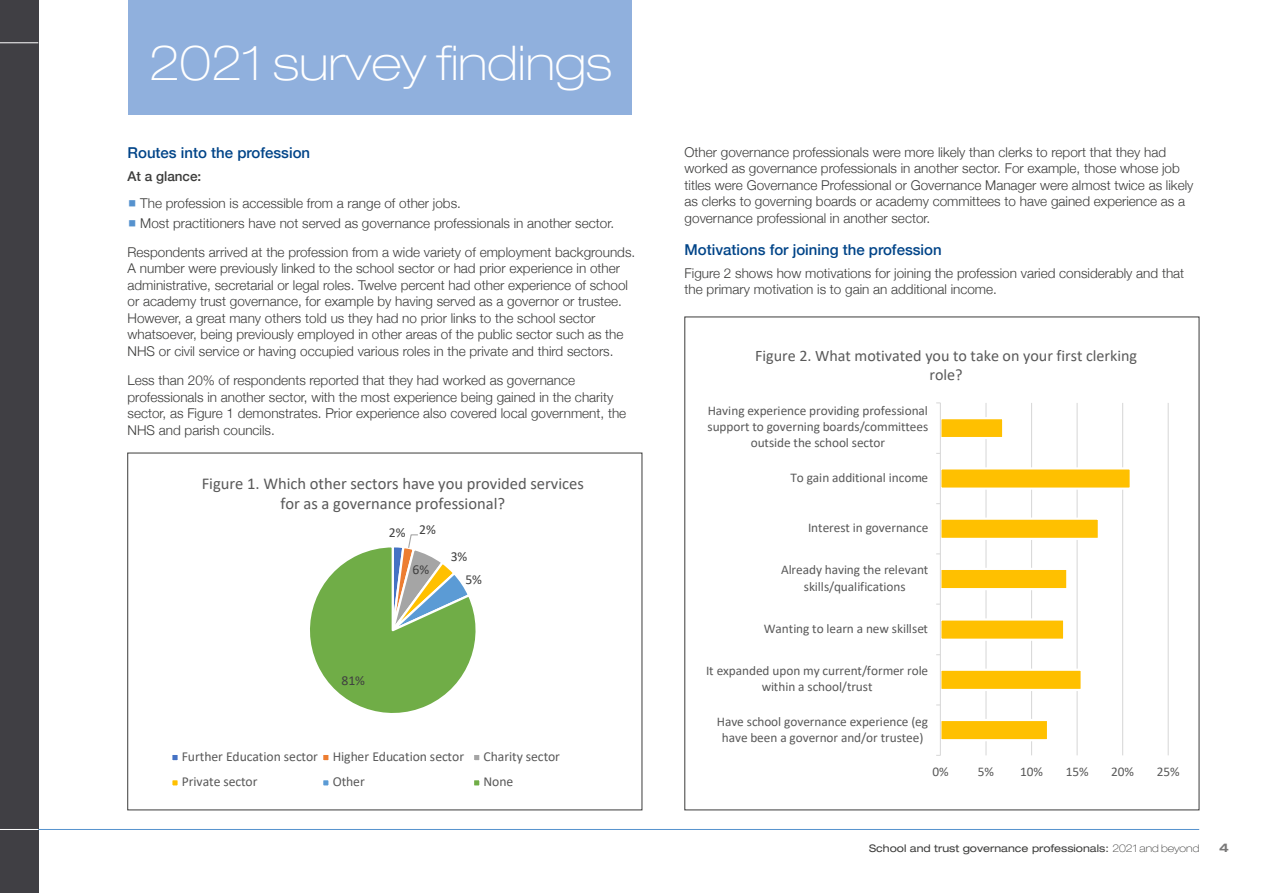
<style>
.page{position:relative;width:1263px;height:893px;background:#fff}
.page>*{position:absolute;margin:0;border:0;box-sizing:border-box;transform-origin:0 0}
._1__Large_Page_Heade{font:100 expanded 48px "Helvetica Neue";color:#fff}
.t1{font:16.5px/20.1px "Calibri";color:#595959;text-align:center}
.t2{font:16.05px/19.5px "Calibri";color:#595959;text-align:center}
._5__Subs_Level_1{font:500 15px "Helvetica Neue";color:#048}
.t3{font:13.65px "Calibri";color:#595959}
.t4{font:13.65px/22.4px "Calibri";color:#404040}
._4__Main_Text{font:300 13.5px/16.5px "Helvetica Neue";color:#3c3c3b}
._4__Main_Text-2{font:500 13.5px "Helvetica Neue";color:#3c3c3b}
.t5{font:13.2px/16px "Calibri";color:#595959;text-align:center}
.t6{font:700 expanded 12px "Helvetica Neue";color:#797878}
.t7{font:expanded 10.5px "Helvetica Neue";color:#3c3c3b}
.s1{color:#5692ce}
.s2{font-weight:100}
</style>
<div class="page">
<div style="left:0;top:0;width:38px;height:893px;background:#403f44"></div>
<hr style="left:38px;top:829px;width:1161px;height:1px;background:#5692ce">
<hr style="left:0;top:829px;width:38px;height:1px;background:#fff">
<hr style="left:0;top:43px;width:38px;height:1px;background:#fff">
<svg style="left:310px;top:534px;width:166px;height:179px"></svg>
<div style="left:171px;top:754px;width:8px;height:7px;background:#4472c4"></div>
<div style="left:170px;top:753px;width:10px;height:9px;border:2px solid #fff"></div>
<div style="left:322px;top:754px;width:8px;height:7px;background:#ed7d31"></div>
<div style="left:321px;top:753px;width:10px;height:9px;border:2px solid #fff"></div>
<div style="left:473px;top:754px;width:7px;height:7px;background:#a5a5a5"></div>
<div style="left:472px;top:753px;width:9px;height:9px;border:2px solid #fff"></div>
<div style="left:171px;top:779px;width:8px;height:8px;background:#ffc000"></div>
<div style="left:170px;top:778px;width:10px;height:10px;border:2px solid #fff"></div>
<div style="left:322px;top:779px;width:8px;height:8px;background:#5b9bd5"></div>
<div style="left:321px;top:778px;width:10px;height:10px;border:2px solid #fff"></div>
<div style="left:473px;top:779px;width:7px;height:8px;background:#70ad47"></div>
<div style="left:472px;top:778px;width:9px;height:10px;border:2px solid #fff"></div>
<hr style="left:985px;top:403px;width:1px;height:352px;background:#d9d9d9">
<hr style="left:1031px;top:403px;width:1px;height:352px;background:#d9d9d9">
<hr style="left:1076px;top:403px;width:2px;height:352px;background:#d9d9d9">
<hr style="left:1122px;top:403px;width:1px;height:352px;background:#d9d9d9">
<hr style="left:1168px;top:403px;width:1px;height:352px;background:#d9d9d9">
<svg style="left:941px;top:416px;width:189px;height:326px"></svg>
<hr style="left:940px;top:403px;width:1px;height:352px;background:#d9d9d9">
<div style="left:128px;top:0;width:503px;height:115px;background:#90b0dd"></div>
<p class="_1__Large_Page_Heade" style="left:149px;top:34px;width:465px">2021 survey findings</p>
<p class="_5__Subs_Level_1" style="left:128px;top:141px;width:184px">Routes into the profession</p>
<p class="_4__Main_Text-2" style="left:128px;top:165px;width:75px">At a glance:</p>
<p class="_4__Main_Text" style="left:128px;top:193px;width:335px"><span class="s1">▪</span> The profession is accessible from a range of other jobs.</p>
<p class="_4__Main_Text" style="left:128px;top:207px;width:509px;line-height:29.2px"><span class="s1">▪</span> Most practitioners have not served as governance professionals in another sector.<br>Respondents arrived at the profession from a wide variety of employment backgrounds.</p>
<p class="_4__Main_Text" style="left:128px;top:259px;width:502px">A number were previously linked to the school sector or had prior experience in other administrative, secretarial or legal roles. Twelve percent had other experience of school or academy trust governance, for example by having served as a governor or trustee.<br>However, a great many others told us they had no prior links to the school sector whatsoever, being previously employed in other areas of the public sector such as the NHS or civil service or having occupied various roles in the private and third sectors.</p>
<p class="_4__Main_Text" style="left:128px;top:371px;width:500px">Less than 20% of respondents reported that they had worked as governance professionals in another sector, with the most experience being gained in the charity sector, as Figure 1 demonstrates. Prior experience also covered local government, the NHS and parish councils.</p>
<p class="t1" style="left:202px;top:473px;width:384px">Figure 1. Which other sectors have you provided services for as a governance professional?</p>
<p class="t4" style="left:389px;top:519px;width:48px">2% 2%</p>
<p class="t4" style="left:412px;top:558px;width:18px">6%</p>
<p class="t4" style="left:465px;top:545px;width:18px;text-indent:-15px">3%<br>5%</p>
<p class="t4" style="left:342px;top:669px;width:25px">81%</p>
<p class="t3" style="left:182px;top:747px;width:284px">Further Education sector Higher Education sector</p>
<p class="t3" style="left:484px;top:747px;width:78px">Charity sector</p>
<p class="t3" style="left:182px;top:772px;width:77px">Private sector</p>
<p class="t3" style="left:333px;top:772px;width:34px">Other</p>
<p class="t3" style="left:484px;top:772px;width:31px">None</p>
<p class="_4__Main_Text" style="left:685px;top:142px;width:510px">Other governance professionals were more likely than clerks to report that they had worked as governance professionals in another sector. For example, those whose job titles were Governance Professional or Governance Manager were almost twice as likely as clerks to governing boards or academy committees to have gained experience as a governance professional in another sector.</p>
<p class="_5__Subs_Level_1" style="left:685px;top:237px;width:259px">Motivations for joining the profession</p>
<p class="_4__Main_Text" style="left:685px;top:264px;width:501px">Figure 2 shows how motivations for joining the profession varied considerably and that the primary motivation is to gain an additional income.</p>
<p class="t2" style="left:755px;top:345px;width:383px">Figure 2. What motivated you to take on your first clerking role?</p>
<p class="t5" style="left:708px;top:403px;width:222px">Having experience providing professional support to governing boards/committees outside the school sector</p>
<p class="t5" style="left:790px;top:469px;width:139px">To gain additional income</p>
<p class="t5" style="left:808px;top:519px;width:122px">Interest in governance</p>
<p class="t5" style="left:781px;top:562px;width:149px">Already having the relevant skills/qualifications</p>
<p class="t5" style="left:764px;top:620px;width:166px">Wanting to learn a new skillset</p>
<p class="t5" style="left:706px;top:663px;width:224px">It expanded upon my current/former role within a school/trust</p>
<p class="t5" style="left:717px;top:713px;width:213px">Have school governance experience (eg have been a governor and/or trustee)</p>
<p class="t5" style="left:932px;top:763px;width:18px">0%</p>
<p class="t5" style="left:978px;top:763px;width:18px">5%</p>
<p class="t5" style="left:1020px;top:763px;width:24px">10%</p>
<p class="t5" style="left:1066px;top:763px;width:24px">15%</p>
<p class="t5" style="left:1111px;top:763px;width:24px">20%</p>
<p class="t5" style="left:1157px;top:763px;width:24px">25%</p>
<p class="t7" style="left:869px;top:842px;width:332px">School and trust governance professionals: <span class="s2">2021 and beyond</span></p>
<p class="t6" style="left:1219px;top:840px;width:11px">4</p>
</div>
